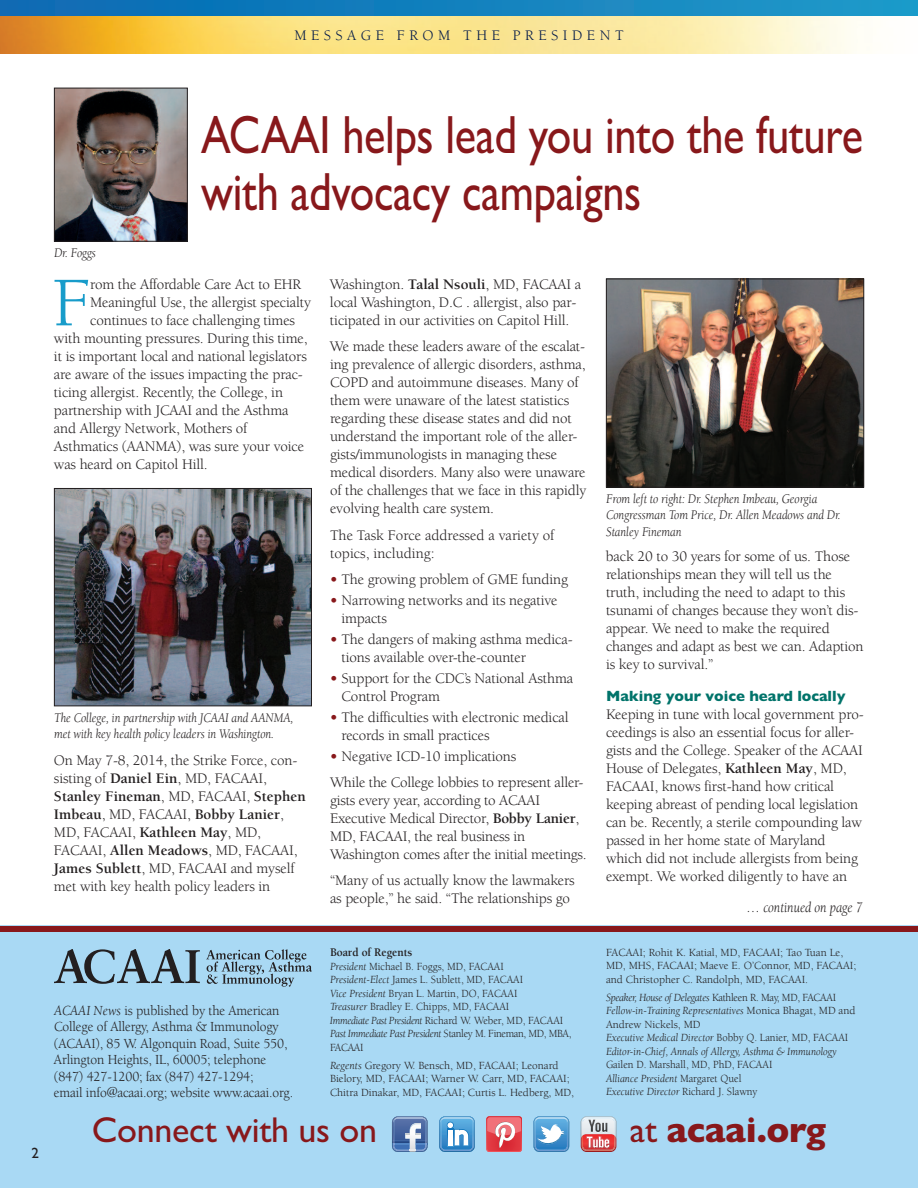
<style>
.page{position:relative;width:918px;height:1188px;background:#fff}
.page>*{position:absolute;margin:0;border:0;box-sizing:border-box;transform-origin:0 0}
.t1{font:71.7px "Berkeley";color:#189cca}
.t2{font:54px/57px "Gill Sans";letter-spacing:-.01em;color:#88181b;scale:.82 1}
.t3{font:36px "Gill Sans";letter-spacing:-.01em;color:#88181b}
.t4{font:700 36px "Gill Sans";letter-spacing:-.01em;color:#88181b}
.t5{font:15px/18px "Berkeley";letter-spacing:-.01em;color:#231f20}
.t6{font:700 15px "Gill Sans";color:#00736a}
.t7{font:15px "Berkeley";letter-spacing:.3em;color:#001748}
.t8{font:italic 15px "Berkeley";letter-spacing:-.005em;color:#231f20;scale:.9 1}
.t9{font:15px "Gill Sans";color:#231f20}
.t10{font:14.25px/16.5px "Berkeley";letter-spacing:-.01em;color:#231f20;scale:.95 1}
.t11{font:italic 13.5px/16.5px "Berkeley";letter-spacing:-.005em;color:#231f20;scale:.9 1}
.t12{font:700 12px "Berkeley";color:#231f20;scale:.95 1}
.t13{font:11.25px/13.5px "Berkeley";color:#231f20;scale:.95 1}
.t14{font:11.25px/13.5px "Berkeley";color:#231f20}
.t15{font:italic 11.25px/13.5px "Berkeley";color:#231f20;scale:.95 1}
.s1{font-weight:700}
.s2{font-style:italic}
.s3{font-weight:700;color:#88181b}
.s4{font-style:normal}
.s5{font-weight:400}
</style>
<div class="page">
<img style="left:56px;top:90px;width:130px;height:150px">
<div style="left:54px;top:88px;width:134px;height:154px;border:1px solid #231f20"></div>
<img style="left:0;top:16px;width:860px;height:38px">
<div style="left:0;top:0;width:918px;height:16px;background:linear-gradient(to right,#0969b3,#1f9ac9)"></div>
<div style="left:0;top:925px;width:918px;height:263px;background:#a9d9f4"></div>
<div style="left:0;top:926px;width:918px;height:6px;background:#88181b"></div>
<svg style="left:392px;top:1116px;width:36px;height:36px"></svg>
<img style="left:393px;top:1117px;width:33px;height:6px">
<svg style="left:439px;top:1116px;width:36px;height:36px"></svg>
<svg style="left:486px;top:1116px;width:36px;height:36px"></svg>
<svg style="left:534px;top:1116px;width:35px;height:36px"></svg>
<svg style="left:581px;top:1116px;width:35px;height:36px"></svg>
<svg style="left:54px;top:949px;width:146px;height:35px"></svg>
<svg style="left:206px;top:949px;width:106px;height:38px"></svg>
<img style="left:608px;top:281px;width:254px;height:205px">
<div style="left:606px;top:279px;width:258px;height:209px;border:1px solid #231f20"></div>
<img style="left:56px;top:490px;width:254px;height:214px">
<div style="left:54px;top:488px;width:258px;height:218px;border:1px solid #231f20"></div>
<p class="t7" style="left:294px;top:30px;width:331px">MESSAGE FROM THE PRESIDENT</p>
<p class="t9" style="left:32px;top:1144px;width:9px">2</p>
<p class="t11" style="left:54px;top:246px;width:48px">Dr. Foggs</p>
<h2 class="t2" style="left:201px;top:106px;width:808px">ACAAI helps lead you into the future with advocacy campaigns</h2>
<h1 class="t1" style="left:52px;top:275px;width:40px">F</h1>
<p class="t5" style="left:90px;top:277px;width:213px">rom the Affordable Care Act to EHR</p>
<p class="t5" style="left:90px;top:295px;width:222px">Meaningful Use, the allergist specialty</p>
<p class="t5" style="left:90px;top:313px;width:206px">continues to face challenging times</p>
<p class="t5" style="left:54px;top:331px;width:255px">with mounting pressures. During this time,</p>
<p class="t5" style="left:54px;top:349px;width:254px">it is important local and national legislators</p>
<p class="t5" style="left:54px;top:367px;width:250px">are aware of the issues impacting the prac-</p>
<p class="t5" style="left:54px;top:385px;width:231px">ticing allergist. Recently, the College, in</p>
<p class="t5" style="left:54px;top:403px;width:236px">partnership with JCAAI and the Asthma</p>
<p class="t5" style="left:54px;top:421px;width:195px">and Allergy Network, Mothers of</p>
<p class="t5" style="left:54px;top:439px;width:252px">Asthmatics (AANMA), was sure your voice</p>
<p class="t5" style="left:54px;top:457px;width:155px">was heard on Capitol Hill.</p>
<p class="t11" style="left:54px;top:710px;width:268px">The College, in partnership with JCAAI and AANMA, met with key health policy leaders in Washington.</p>
<p class="t5" style="left:54px;top:753px;width:253px">On May 7-8, 2014, the Strike Force, con&shy;sisting of <span class="s1">Daniel Ein</span>, MD, FACAAI, <span class="s1">Stanley Fineman</span>, MD, FACAAI, <span class="s1">Stephen Imbeau</span>, MD, FACAAI, <span class="s1">Bobby Lanier</span>, MD, FACAAI, <span class="s1">Kathleen May</span>, MD, FACAAI, <span class="s1">Allen Meadows</span>, MD, FACAAI, <span class="s1">James Sublett</span>, MD, FACAAI and myself met with key health policy leaders in</p>
<p class="t10" style="left:54px;top:1003px;width:253px"><span class="s2">ACAAI News</span> is published by the American College of Allergy, Asthma &amp; Immunology (ACAAI), 85 W. Algonquin Road, Suite 550, Arlington Heights, IL, 60005; telephone (847) 427-1200; fax (847) 427-1294;<br>email info@acaai.org; website www.acaai.org.</p>
<p class="t5" style="left:330px;top:277px;width:253px">Washington. <span class="s1">Talal Nsouli</span>, MD, FACAAI a local Washington, D.C . allergist, also par&shy;ticipated in our activities on Capitol Hill.</p>
<p class="t5" style="left:330px;top:339px;width:258px">We made these leaders aware of the escalat&shy;ing prevalence of allergic disorders, asthma, COPD and autoimmune diseases. Many of them were unaware of the latest statistics regarding these disease states and did not understand the important role of the aller&shy;gists/immunologists in managing these medical disorders. Many also were unaware of the challenges that we face in this rapidly evolving health care system.</p>
<p class="t5" style="left:330px;top:527px;width:226px">The Task Force addressed a variety of topics, including:</p>
<p class="t5" style="left:330px;top:571px;width:240px"><span class="s3">•</span> The growing problem of GME funding</p>
<p class="t5" style="left:341px;top:592px;width:218px;text-indent:-11px"><span class="s3">•</span> Narrowing networks and its negative impacts</p>
<p class="t5" style="left:341px;top:631px;width:233px;text-indent:-11px"><span class="s3">•</span> The dangers of making asthma medica&shy;tions available over-the-counter</p>
<p class="t5" style="left:341px;top:670px;width:233px;text-indent:-11px"><span class="s3">•</span> Support for the CDC’s National Asthma<br>Control Program</p>
<p class="t5" style="left:341px;top:709px;width:229px;text-indent:-11px"><span class="s3">•</span> The difficulties with electronic medical records in small practices</p>
<p class="t5" style="left:330px;top:744px;width:255px;line-height:26.1px"><span class="s3">•</span> Negative ICD-10 implications<br>While the College lobbies to represent aller-</p>
<p class="t5" style="left:330px;top:792px;width:258px">gists every year, according to ACAAI Executive Medical Director, <span class="s1">Bobby Lanier</span>, MD, FACAAI, the real business in Washington comes after the initial meetings.</p>
<p class="t5" style="left:330px;top:872px;width:246px">“Many of us actually know the lawmakers as people,” he said. “The relationships go</p>
<p class="t12" style="left:330px;top:948px;width:88px">Board of Regents</p>
<p class="t13" style="left:330px;top:961px;width:256px"><span class="s2">President</span> Michael B. Foggs, MD, FACAAI<br><span class="s2">President-Elect</span> James L. Sublett, MD, FACAAI<br><span class="s2">Vice President</span> Bryan L. Martin, DO, FACAAI<br><span class="s2">Treasurer</span> Bradley E. Chipps, MD, FACAAI<br><span class="s2">Immediate Past President</span> Richard W. Weber, MD, FACAAI <span class="s2">Past Immediate Past President</span> Stanley M. Fineman, MD, MBA, FACAAI</p>
<p class="t14" style="left:330px;top:1060px;width:246px"><span class="s2">Regents</span> Gregory W. Bensch, MD, FACAAI; Leonard<br>Bielory, MD, FACAAI; Warner W. Carr, MD, FACAAI;<br>Chitra Dinakar, MD, FACAAI; Curtis L. Hedberg, MD,</p>
<p class="t11" style="left:606px;top:491px;width:262px">From left to right: Dr. Stephen Imbeau, Georgia<br>Congressman Tom Price, Dr. Allen Meadows and Dr.<br>Stanley Fineman</p>
<p class="t5" style="left:606px;top:548px;width:259px">back 20 to 30 years for some of us. Those relationships mean they will tell us the truth, including the need to adapt to this tsunami of changes because they won’t dis&shy;appear. We need to make the required changes and adapt as best we can. Adaption is key to survival.”</p>
<p class="t6" style="left:606px;top:687px;width:241px">Making your voice heard locally</p>
<p class="t5" style="left:606px;top:707px;width:259px">Keeping in tune with local government pro&shy;ceedings is also an essential focus for aller&shy;gists and the College. Speaker of the ACAAI House of Delegates, <span class="s1">Kathleen May</span>, MD, FACAAI, knows first-hand how critical keeping abreast of pending local legislation can be. Recently, a sterile compounding law passed in her home state of Maryland which did not include allergists from being exempt. We worked diligently to have an</p>
<p class="t8" style="left:747px;top:901px;width:130px">… continued on page 7</p>
<p class="t14" style="left:606px;top:947px;width:252px">FACAAI; Rohit K. Katial, MD, FACAAI; Tao Tuan Le,<br>MD, MHS, FACAAI; Maeve E. O’Connor, MD, FACAAI; and Christopher C. Randolph, MD, FACAAI.</p>
<p class="t15" style="left:606px;top:992px;width:264px">Speaker, House of Delegates <span class="s4">Kathleen R. May, MD, FACAAI </span>Fellow-in-Training Representatives <span class="s4">Monica Bhagat, MD and Andrew Nickels, MD<br></span>Executive Medical Director <span class="s4">Bobby Q. Lanier, MD, FACAAI </span>Editor-in-Chief, Annals of Allergy, Asthma &amp; Immunology</p>
<p class="t13" style="left:606px;top:1059px;width:177px">Gailen D. Marshall, MD, PhD, FACAAI<br><span class="s2">Alliance President</span> Margaret Quel<br><span class="s2">Executive Director</span> Richard J. Slawny</p>
<h3 class="t3" style="left:92px;top:1108px;width:287px">Connect with us on</h3>
<h3 class="t4" style="left:630px;top:1108px;width:198px"><span class="s5">at</span> acaai.org</h3>
</div>
